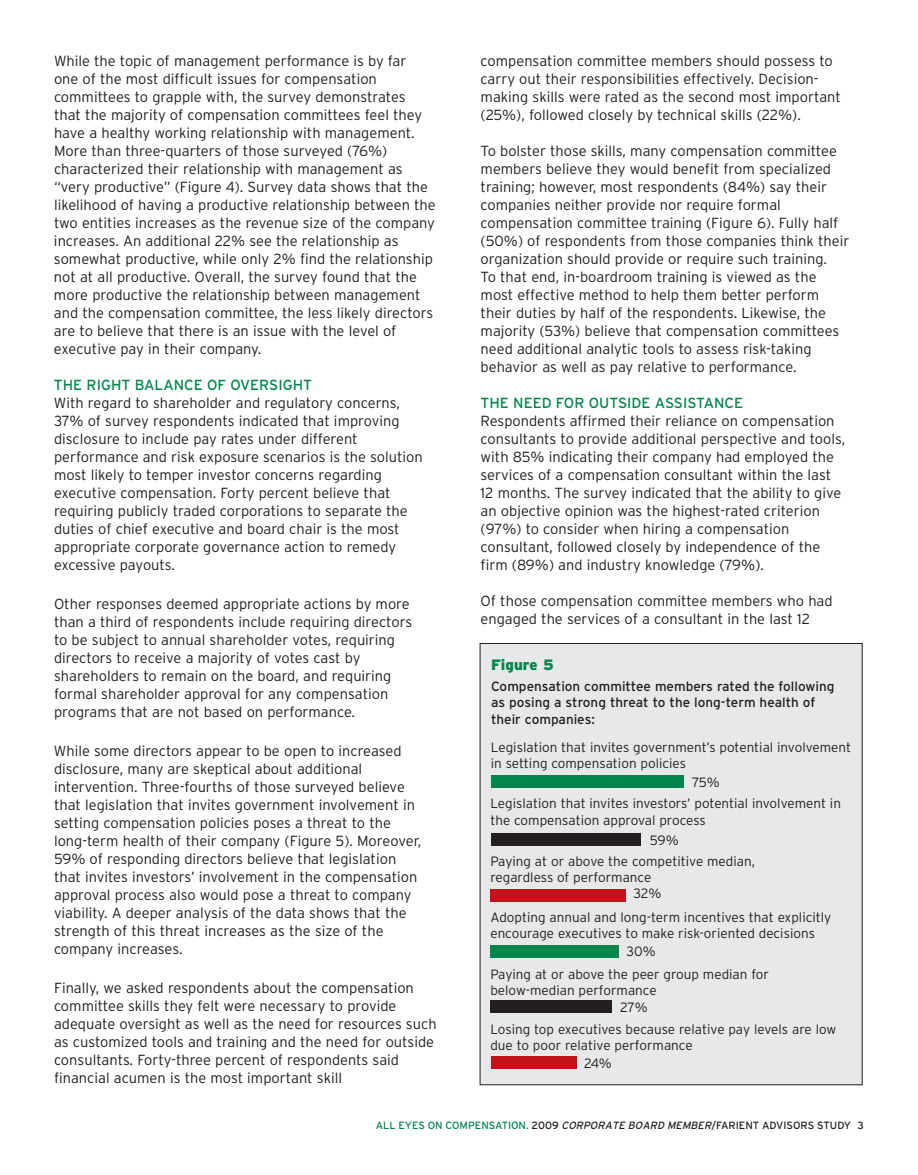
<style>
.page{position:relative;width:918px;height:1175px;background:#fff}
.page>*{position:absolute;margin:0;border:0;box-sizing:border-box;transform-origin:0 0}
.t1{font:900 15px "Interstate";color:#00854a}
.t2{font:300 14.7px/18px "Interstate";color:#231f20}
.t3{font:14.7px "Interstate";color:#00854a}
.t4{font:300 13.5px/16.2px "Interstate";color:#231f20}
.t5{font:13.5px/16.2px "Interstate";color:#231f20}
.t6{font:10.5px "Interstate";color:#231f20}
.s1{color:#00854a}
.s2{font-style:italic}
</style>
<div class="page">
<div style="left:480px;top:643px;width:382px;height:441px;background:#e7e8e9"></div>
<div style="left:491px;top:775px;width:192px;height:13px;background:#00854a"></div>
<div style="left:491px;top:833px;width:150px;height:13px;background:#231f20"></div>
<div style="left:490px;top:889px;width:136px;height:12px;background:#c4121a"></div>
<div style="left:490px;top:945px;width:129px;height:12px;background:#00854a"></div>
<div style="left:491px;top:1000px;width:121px;height:12px;background:#231f20"></div>
<div style="left:491px;top:1056px;width:85px;height:13px;background:#c4121a"></div>
<p class="t2" style="left:54px;top:51px;width:383px">While the topic of management performance is by far<br>one of the most difficult issues for compensation committees to grapple with, the survey demonstrates that the majority of compensation committees feel they have a healthy working relationship with management.<br>More than three-quarters of those surveyed (76%) characterized their relationship with management as “very productive” (Figure 4). Survey data shows that the likelihood of having a productive relationship between the two entities increases as the revenue size of the company increases. An additional 22% see the relationship as somewhat productive, while only 2% find the relationship not at all productive. Overall, the survey found that the more productive the relationship between management and the compensation committee, the less likely directors are to believe that there is an issue with the level of executive pay in their company.</p>
<p class="t3" style="left:54px;top:376px;width:259px">THE RIGHT BALANCE OF OVERSIGHT</p>
<p class="t2" style="left:54px;top:393px;width:370px">With regard to shareholder and regulatory concerns, 37% of survey respondents indicated that improving disclosure to include pay rates under different performance and risk exposure scenarios is the solution most likely to temper investor concerns regarding executive compensation. Forty percent believe that requiring publicly traded corporations to separate the duties of chief executive and board chair is the most appropriate corporate governance action to remedy excessive payouts.</p>
<p class="t2" style="left:54px;top:594px;width:360px">Other responses deemed appropriate actions by more than a third of respondents include requiring directors to be subject to annual shareholder votes, requiring directors to receive a majority of votes cast by shareholders to remain on the board, and requiring formal shareholder approval for any compensation programs that are not based on performance.</p>
<p class="t2" style="left:54px;top:741px;width:369px">While some directors appear to be open to increased disclosure, many are skeptical about additional intervention. Three-fourths of those surveyed believe that legislation that invites government involvement in setting compensation policies poses a threat to the long-term health of their company (Figure 5). Moreover, 59% of responding directors believe that legislation that invites investors’ involvement in the compensation approval process also would pose a threat to company viability. A deeper analysis of the data shows that the strength of this threat increases as the size of the company increases.</p>
<p class="t2" style="left:54px;top:978px;width:384px">Finally, we asked respondents about the compensation committee skills they felt were necessary to provide adequate oversight as well as the need for resources such as customized tools and training and the need for outside consultants. Forty-three percent of respondents said financial acumen is the most important skill</p>
<p class="t2" style="left:481px;top:51px;width:362px">compensation committee members should possess to carry out their responsibilities effectively. Decision&shy;making skills were rated as the second most important (25%), followed closely by technical skills (22%).</p>
<p class="t2" style="left:481px;top:141px;width:370px">To bolster those skills, many compensation committee members believe they would benefit from specialized training; however, most respondents (84%) say their companies neither provide nor require formal compensation committee training (Figure 6). Fully half (50%) of respondents from those companies think their organization should provide or require such training.<br>To that end, in-boardroom training is viewed as the most effective method to help them better perform their duties by half of the respondents. Likewise, the majority (53%) believe that compensation committees need additional analytic tools to assess risk-taking behavior as well as pay relative to performance.</p>
<p class="t3" style="left:481px;top:394px;width:264px">THE NEED FOR OUTSIDE ASSISTANCE</p>
<p class="t2" style="left:481px;top:411px;width:366px">Respondents affirmed their reliance on compensation consultants to provide additional perspective and tools, with 85% indicating their company had employed the services of a compensation consultant within the last 12 months. The survey indicated that the ability to give an objective opinion was the highest-rated criterion (97%) to consider when hiring a compensation consultant, followed closely by independence of the firm (89%) and industry knowledge (79%).</p>
<p class="t2" style="left:481px;top:591px;width:354px">Of those compensation committee members who had engaged the services of a consultant in the last 12</p>
<p class="t1" style="left:491px;top:656px;width:64px">Figure 5</p>
<p class="t5" style="left:491px;top:678px;width:345px">Compensation committee members rated the following as posing a strong threat to the long-term health of their companies:</p>
<p class="t4" style="left:491px;top:738px;width:362px">Legislation that invites government’s potential involvement in setting compensation policies</p>
<p class="t4" style="left:692px;top:773px;width:29px">75%</p>
<p class="t4" style="left:490px;top:795px;width:352px">Legislation that invites investors’ potential involvement in the compensation approval process</p>
<p class="t4" style="left:490px;top:853px;width:266px">Paying at or above the competitive median, regardless of performance</p>
<p class="t4" style="left:490px;top:909px;width:343px">Adopting annual and long-term incentives that explicitly encourage executives to make risk-oriented decisions</p>
<p class="t4" style="left:490px;top:965px;width:280px">Paying at or above the peer group median for below-median performance</p>
<p class="t4" style="left:650px;top:832px;width:31px">59%</p>
<p class="t4" style="left:634px;top:885px;width:29px">32%</p>
<p class="t4" style="left:627px;top:943px;width:31px">30%</p>
<p class="t4" style="left:490px;top:995px;width:347px;line-height:22.2px;text-indent:130px">27%<br>Losing top executives because relative pay levels are low</p>
<p class="t4" style="left:584px;top:1036px;width:110px;line-height:17.9px;text-indent:-94px">due to poor relative performance<br>24%</p>
<p class="t6" style="left:376px;top:1119px;width:490px"><span class="s1">ALL EYES ON COMPENSATION.</span> 2009 <span class="s2">CORPORATEBOARDMEMBER</span>/FARIENT ADVISORS STUDY 3</p>
</div>
